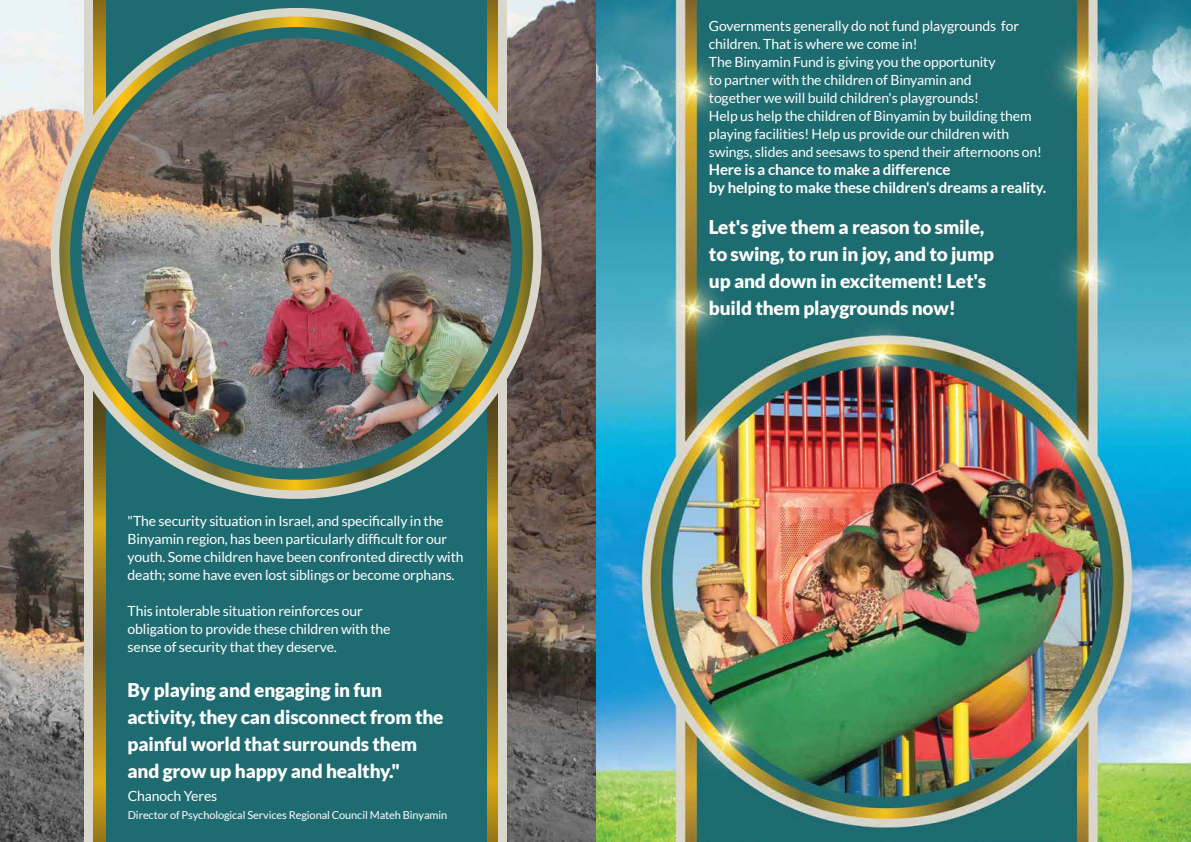
<style>
.page{position:relative;width:1191px;height:842px;background:#fff}
.page>*{position:absolute;margin:0;border:0;box-sizing:border-box;transform-origin:0 0}
.t1{font:900 19px/27px "Lato";letter-spacing:-.01em;color:#fff}
.t2{font:700 15px/18px "Lato";letter-spacing:-.01em;color:#fff}
.t3{font:14px/18px "Lato";letter-spacing:-.01em;color:#fff}
.t4{font:11px "Lato";letter-spacing:-.01em;color:#fff}
</style>
<div class="page">
<img style="left:0;top:0;width:1191px;height:842px">
<div style="left:85px;top:0;width:422px;height:842px;background:#d9d6cc"></div>
<svg style="left:94px;top:0;width:404px;height:842px;background:#9c7d1c"></svg>
<div style="left:106px;top:0;width:380px;height:842px;background:#1e6c72"></div>
<div style="left:51px;top:8px;width:490px;height:491px;background:#d9d6cc;border-radius:50%"></div>
<svg style="left:59px;top:17px;width:474px;height:473px;background:#ab9022"></svg>
<div style="left:70px;top:27px;width:452px;height:453px;background:#1e6c72;border-radius:50%"></div>
<img style="left:81px;top:38px;width:430px;height:430px;border-radius:215px">
<p class="t3" style="left:128px;top:512px;width:337px">"The security situation in Israel, and specifically in the Binyamin region, has been particularly difficult for our youth. Some children have been confronted directly with death; some have even lost siblings or become orphans.</p>
<p class="t3" style="left:128px;top:602px;width:264px">This intolerable situation reinforces our obligation to provide these children with the sense of security that they deserve.</p>
<h1 class="t1" style="left:128px;top:676px;width:317px">By playing and engaging in fun activity, they can disconnect from the painful world that surrounds them and grow up happy and healthy."</h1>
<p class="t3" style="left:128px;top:787px;width:91px">Chanoch Yeres</p>
<p class="t4" style="left:128px;top:809px;width:321px">Director of Psychological Services Regional Council Mateh Binyamin</p>
<p class="t3" style="left:709px;top:17px;width:335px">Governments generally do not fund playgrounds for children. That is where we come in!<br>The Binyamin Fund is giving you the opportunity<br>to partner with the children of Binyamin and<br>together we will build children's playgrounds!<br>Help us help the children of Binyamin by building them playing facilities! Help us provide our children with swings, slides and seesaws to spend their afternoons on!</p>
<p class="t2" style="left:709px;top:160px;width:338px">Here is a chance to make a difference<br>by helping to make these children's dreams a reality.</p>
<h1 class="t1" style="left:709px;top:213px;width:287px">Let's give them a reason to smile, to swing, to run in joy, and to jump up and down in excitement! Let's build them playgrounds now!</h1>
</div>
